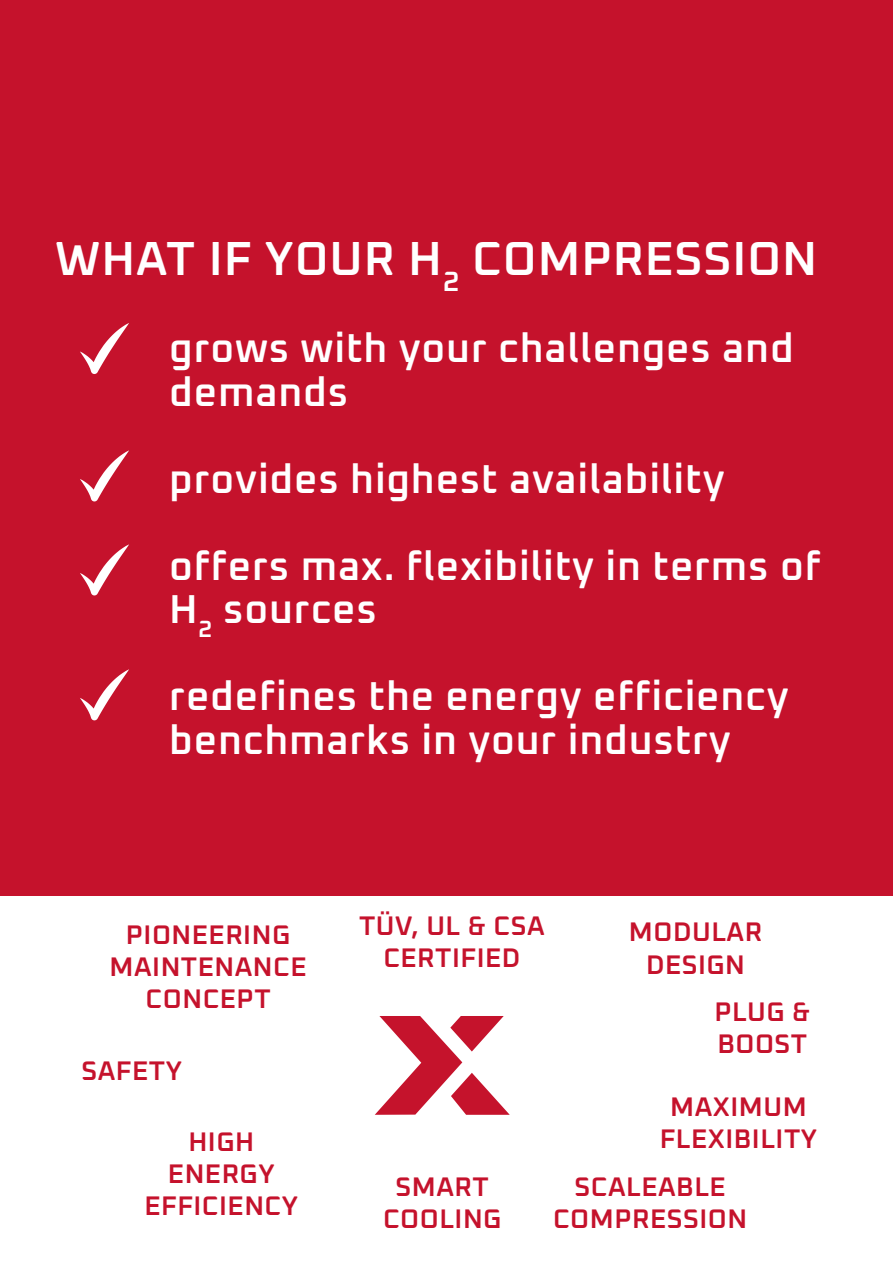
<style>
.page{position:relative;width:893px;height:1263px;background:#fff}
.page>*{position:absolute;margin:0;border:0;box-sizing:border-box;transform-origin:0 0}
.t1{font:600 48px "Oxanium";letter-spacing:.02em;color:#fff}
.t2{font:600 40.5px/87px "Oxanium";letter-spacing:.02em;color:#fff}
.t3{font:600 27px/32.4px "Oxanium";letter-spacing:.02em;color:#c5122c;text-align:center}
</style>
<div class="page">
<div style="left:0;top:0;width:893px;height:895px;background:#c5122c"></div>
<svg style="left:80px;top:323px;width:49px;height:51px"></svg>
<svg style="left:80px;top:450px;width:49px;height:52px"></svg>
<svg style="left:80px;top:544px;width:49px;height:52px"></svg>
<svg style="left:80px;top:669px;width:49px;height:52px"></svg>
<svg style="left:375px;top:1016px;width:135px;height:99px"></svg>
<p class="t1" style="left:55px;top:228px;width:764px">WHAT IF YOUR H<sub>2</sub> COMPRESSION</p>
<p class="t2" style="left:169px;top:325px;width:626px;line-height:43.5px">grows with your challenges and demands</p>
<p class="t2" style="left:169px;top:434px;width:653px">provides highest availability offers max. flexibility in terms of</p>
<p class="t2" style="left:169px;top:564px;width:621px">H<sub>2</sub> sources<br>redefines the energy efficiency</p>
<p class="t2" style="left:169px;top:695px;width:563px">benchmarks in your industry</p>
<p class="t3" style="left:359px;top:908px;width:187px">TÜV, UL &amp; CSA<br>CERTIFIED</p>
<p class="t3" style="left:110px;top:917px;width:199px">PIONEERING<br>MAINTENANCE<br>CONCEPT</p>
<p class="t3" style="left:629px;top:914px;width:135px">MODULAR<br>DESIGN</p>
<p class="t3" style="left:714px;top:994px;width:98px;text-align:left">PLUG &amp;<br>BOOST</p>
<p class="t3" style="left:81px;top:1053px;width:102px">SAFETY</p>
<p class="t3" style="left:144px;top:1124px;width:155px">HIGH<br>ENERGY<br>EFFICIENCY</p>
<p class="t3" style="left:383px;top:1169px;width:120px">SMART<br>COOLING</p>
<p class="t3" style="left:660px;top:1089px;width:159px">MAXIMUM<br>FLEXIBILITY</p>
<p class="t3" style="left:553px;top:1169px;width:196px">SCALEABLE<br>COMPRESSION</p>
</div>
